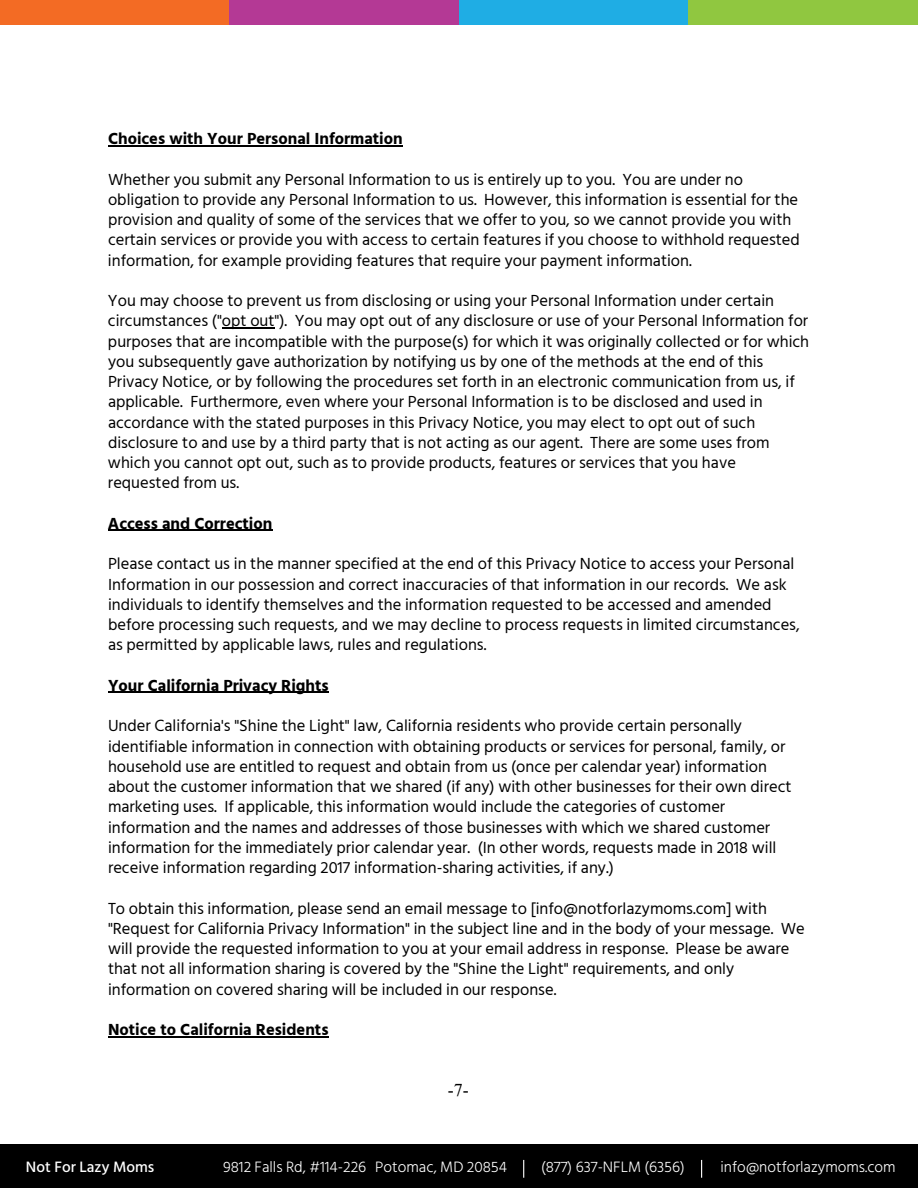
<style>
.page{position:relative;width:918px;height:1188px;background:#fff}
.page>*{position:absolute;margin:0;border:0;box-sizing:border-box;transform-origin:0 0}
.t1{font:18px "Times New Roman";color:#000}
.t2{font:16.5px/20.2px "Hind Siliguri";color:#000}
.t3{font:700 16.5px "Hind Siliguri";color:#000}
.t4{font:300 15.45px "Hind Siliguri";color:#fff}
.t5{font:500 15.45px "Hind Siliguri";color:#fff}
</style>
<div class="page">
<hr style="left:108px;top:145px;width:295px;height:1px;background:#000">
<hr style="left:222px;top:327px;width:52px;height:1px;background:#000">
<hr style="left:108px;top:530px;width:164px;height:1px;background:#000">
<hr style="left:108px;top:692px;width:220px;height:1px;background:#000">
<hr style="left:108px;top:1036px;width:220px;height:1px;background:#000">
<div style="left:0;top:1145px;width:918px;height:43px;background:#000"></div>
<svg style="left:701px;top:1160px;width:1px;height:18px"></svg>
<svg style="left:523px;top:1160px;width:1px;height:18px"></svg>
<div style="left:0;top:1px;width:230px;height:24px;background:#f36b24"></div>
<div style="left:230px;top:1px;width:229px;height:24px;background:#b43995"></div>
<div style="left:459px;top:1px;width:229px;height:24px;background:#1fade4"></div>
<div style="left:688px;top:1px;width:230px;height:24px;background:#90c740"></div>
<p class="t3" style="left:108px;top:126px;width:296px">Choices with Your Personal Information</p>
<p class="t2" style="left:108px;top:170px;width:693px">Whether you submit any Personal Information to us is entirely up to you. You are under no obligation to provide any Personal Information to us. However, this information is essential for the provision and quality of some of the services that we offer to you, so we cannot provide you with certain services or provide you with access to certain features if you choose to withhold requested information, for example providing features that require your payment information.</p>
<p class="t2" style="left:108px;top:291px;width:703px">You may choose to prevent us from disclosing or using your Personal Information under certain circumstances ("opt out"). You may opt out of any disclosure or use of your Personal Information for purposes that are incompatible with the purpose(s) for which it was originally collected or for which you subsequently gave authorization by notifying us by one of the methods at the end of this Privacy Notice, or by following the procedures set forth in an electronic communication from us, if applicable. Furthermore, even where your Personal Information is to be disclosed and used in accordance with the stated purposes in this Privacy Notice, you may elect to opt out of such disclosure to and use by a third party that is not acting as our agent. There are some uses from which you cannot opt out, such as to provide products, features or services that you have requested from us.</p>
<p class="t3" style="left:108px;top:510px;width:166px">Access and Correction</p>
<p class="t2" style="left:108px;top:555px;width:693px">Please contact us in the manner specified at the end of this Privacy Notice to access your Personal Information in our possession and correct inaccuracies of that information in our records. We ask individuals to identify themselves and the information requested to be accessed and amended before processing such requests, and we may decline to process requests in limited circumstances, as permitted by applicable laws, rules and regulations.</p>
<p class="t3" style="left:108px;top:672px;width:222px">Your California Privacy Rights</p>
<p class="t2" style="left:108px;top:717px;width:685px">Under California's "Shine the Light" law, California residents who provide certain personally identifiable information in connection with obtaining products or services for personal, family, or household use are entitled to request and obtain from us (once per calendar year) information about the customer information that we shared (if any) with other businesses for their own direct marketing uses. If applicable, this information would include the categories of customer information and the names and addresses of those businesses with which we shared customer information for the immediately prior calendar year. (In other words, requests made in 2018 will receive information regarding 2017 information-sharing activities, if any.)</p>
<p class="t2" style="left:108px;top:899px;width:698px">To obtain this information, please send an email message to [info@notforlazymoms.com] with "Request for California Privacy Information" in the subject line and in the body of your message. We will provide the requested information to you at your email address in response. Please be aware that not all information sharing is covered by the "Shine the Light" requirements, and only information on covered sharing will be included in our response.</p>
<p class="t3" style="left:108px;top:1017px;width:222px">Notice to California Residents</p>
<p class="t1" style="left:448px;top:1078px;width:22px">-7-</p>
<p class="t5" style="left:26px;top:1156px;width:130px">Not For Lazy Moms</p>
<p class="t4" style="left:223px;top:1158px;width:286px">9812 Falls Rd, #114-226 Potomac, MD 20854</p>
<p class="t4" style="left:541px;top:1158px;width:145px">(877) 637-NFLM (6356)</p>
<p class="t4" style="left:720px;top:1158px;width:177px">info@notforlazymoms.com</p>
</div>
